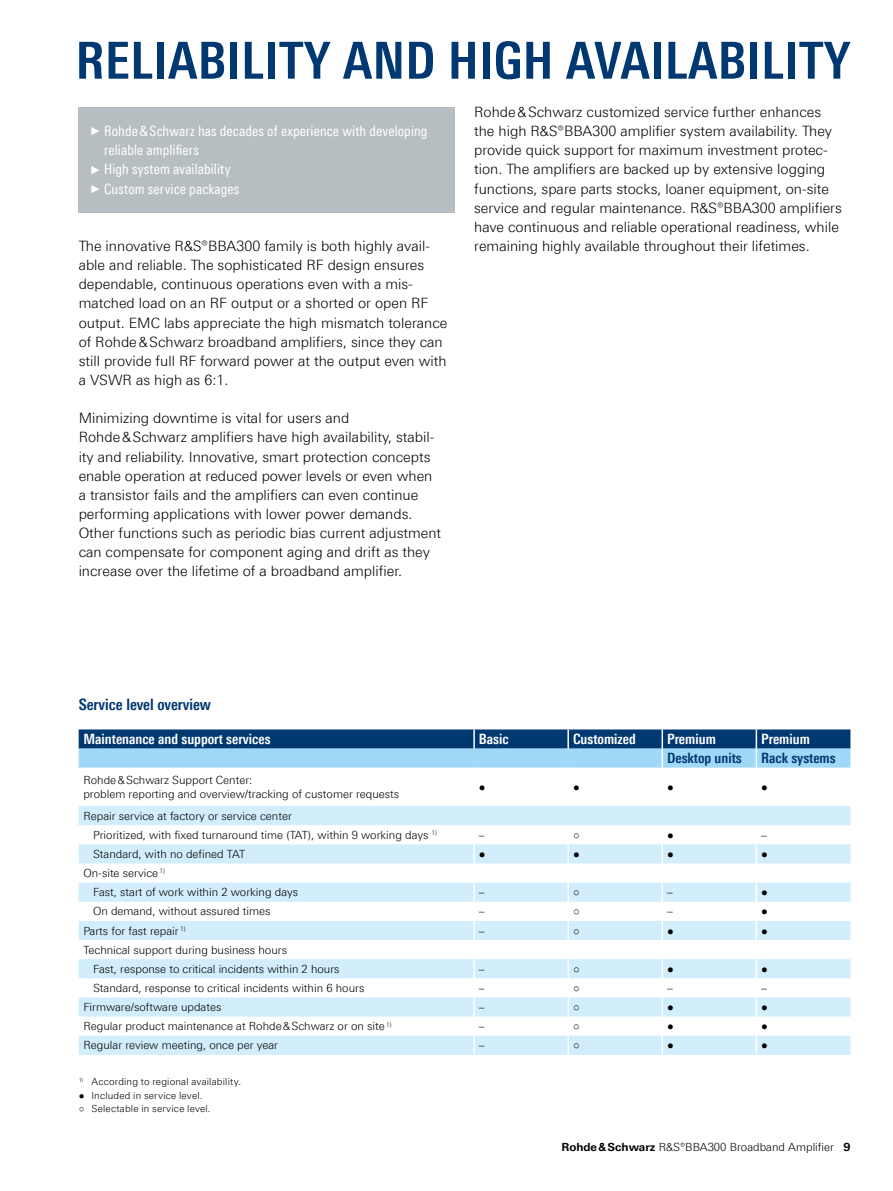
<style>
.page{position:relative;width:893px;height:1191px;background:#fff}
.page>*{position:absolute;margin:0;border:0;box-sizing:border-box;transform-origin:0 0}
.Seiten_Headline_34Pt_blau_IVZ{font:700 51px "Linotype Univers 620 Cn";letter-spacing:.01em;color:#003872}
.Grafik_Tabelle_Überschrift{font:700 15.75px "Linotype Univers 620 Cn";color:#003872}
.Haupttext{font:300 14.25px/19.2px "Linotype Univers 330";color:#000}
.t1{font:14.25px/19.2px "Linotype Univers 420 Cn";letter-spacing:.01em;color:#fff}
.Tabellenueberschrift{font:700 14.25px "Linotype Univers 620 Cn";color:#fff}
.Tabellenueberschrift_blau{font:700 14.25px "Linotype Univers 620 Cn";color:#003872}
.Tabelletext{font:300 11.25px/14.7px "Linotype Univers 330";color:#000}
.Tabelletext_2mm{font:300 11.25px "Linotype Univers 330";color:#000}
.Fussnote_BT_CDMA{font:300 9.75px "Linotype Univers 330";letter-spacing:.02em;color:#000}
.Fussnote{font:300 9.75px "Linotype Univers 330";letter-spacing:.02em;color:#000}
.s1{font-family:"Arial Narrow";font-size:11.4px}
.s2{font-family:"Linotype Univers 630";font-weight:700}
</style>
<div class="page">
<svg style="left:79px;top:806px;width:771px;height:248px;fill:#d2edfc"></svg>
<svg style="left:473px;top:825px;width:2px;height:38px"></svg>
<svg style="left:567px;top:825px;width:2px;height:38px"></svg>
<svg style="left:661px;top:825px;width:2px;height:38px"></svg>
<svg style="left:756px;top:825px;width:1px;height:38px"></svg>
<svg style="left:473px;top:882px;width:2px;height:19px"></svg>
<svg style="left:567px;top:882px;width:2px;height:19px"></svg>
<svg style="left:661px;top:882px;width:2px;height:19px"></svg>
<hr style="left:473px;top:901px;width:2px;height:20px;background:#fff">
<hr style="left:567px;top:901px;width:2px;height:20px;background:#fff">
<hr style="left:661px;top:901px;width:2px;height:20px;background:#fff">
<svg style="left:473px;top:921px;width:2px;height:19px"></svg>
<svg style="left:567px;top:921px;width:2px;height:19px"></svg>
<svg style="left:661px;top:921px;width:2px;height:19px"></svg>
<svg style="left:756px;top:882px;width:1px;height:58px"></svg>
<svg style="left:473px;top:959px;width:2px;height:95px"></svg>
<svg style="left:567px;top:959px;width:2px;height:95px"></svg>
<svg style="left:661px;top:959px;width:2px;height:95px"></svg>
<svg style="left:756px;top:959px;width:1px;height:95px"></svg>
<svg style="left:79px;top:729px;width:771px;height:38px;background:#538ab5"></svg>
<div style="left:79px;top:107px;width:376px;height:106px;background:#b7bec2"></div>
<p class="Seiten_Headline_34Pt_blau_IVZ" style="left:76px;top:30px;width:776px">RELIABILITY AND HIGH AVAILABILITY</p>
<p class="t1" style="left:104px;top:121px;width:325px;text-indent:-13px"><span class="s1">►</span>Rohde&amp;Schwarz has decades of experience with developing reliable amplifiers</p>
<p class="t1" style="left:91px;top:160px;width:141px"><span class="s1">►</span>High system availability</p>
<p class="t1" style="left:91px;top:179px;width:149px"><span class="s1">►</span>Custom service packages</p>
<p class="Haupttext" style="left:79px;top:236px;width:370px">The innovative R&amp;S®BBA300 family is both highly avail&shy;able and reliable. The sophisticated RF design ensures dependable, continuous operations even with a mis&shy;matched load on an RF output or a shorted or open RF output. EMC labs appreciate the high mismatch tolerance of Rohde&amp;Schwarz broadband amplifiers, since they can still provide full RF forward power at the output even with a VSWR as high as 6:1.</p>
<p class="Haupttext" style="left:79px;top:408px;width:364px">Minimizing downtime is vital for users and Rohde&amp;Schwarz amplifiers have high availability, stabil&shy;ity and reliability. Innovative, smart protection concepts enable operation at reduced power levels or even when a transistor fails and the amplifiers can even continue performing applications with lower power demands.<br>Other functions such as periodic bias current adjustment can compensate for component aging and drift as they increase over the lifetime of a broadband amplifier.</p>
<p class="Haupttext" style="left:474px;top:102px;width:369px">Rohde&amp;Schwarz customized service further enhances the high R&amp;S®BBA300 amplifier system availability. They provide quick support for maximum investment protec&shy;tion. The amplifiers are backed up by extensive logging functions, spare parts stocks, loaner equipment, on-site service and regular maintenance. R&amp;S®BBA300 amplifiers have continuous and reliable operational readiness, while remaining highly available throughout their lifetimes.</p>
<p class="Grafik_Tabelle_Überschrift" style="left:79px;top:695px;width:134px">Service level overview</p>
<p class="Tabellenueberschrift" style="left:83px;top:730px;width:189px">Maintenance and support services</p>
<p class="Tabellenueberschrift" style="left:479px;top:730px;width:31px">Basic</p>
<p class="Tabellenueberschrift" style="left:573px;top:730px;width:64px">Customized</p>
<p class="Tabellenueberschrift" style="left:667px;top:730px;width:50px">Premium</p>
<p class="Tabellenueberschrift" style="left:761px;top:730px;width:50px">Premium</p>
<p class="Tabellenueberschrift_blau" style="left:667px;top:750px;width:76px">Desktop units</p>
<p class="Tabellenueberschrift_blau" style="left:761px;top:750px;width:76px">Rack systems</p>
<p class="Tabelletext" style="left:83px;top:772px;width:317px">Rohde&amp;Schwarz Support Center:<br>problem reporting and overview/tracking of customer requests</p>
<p class="Tabelletext" style="left:479px;top:779px;width:8px">●</p>
<p class="Tabelletext" style="left:573px;top:779px;width:8px">●</p>
<p class="Tabelletext" style="left:667px;top:779px;width:8px">●</p>
<p class="Tabelletext" style="left:761px;top:779px;width:8px">●</p>
<p class="Tabelletext" style="left:83px;top:808px;width:210px">Repair service at factory or service center</p>
<p class="Tabelletext_2mm" style="left:93px;top:828px;width:346px">Prioritized, with fixed turnaround time (TAT), within 9 working days <sup>1)</sup></p>
<p class="Tabelletext" style="left:479px;top:827px;width:7px">–</p>
<p class="Tabelletext" style="left:573px;top:827px;width:8px">○</p>
<p class="Tabelletext" style="left:667px;top:827px;width:8px">●</p>
<p class="Tabelletext" style="left:761px;top:827px;width:7px">–</p>
<p class="Tabelletext_2mm" style="left:93px;top:847px;width:154px">Standard, with no defined TAT</p>
<p class="Tabelletext" style="left:479px;top:846px;width:8px">●</p>
<p class="Tabelletext" style="left:573px;top:846px;width:8px">●</p>
<p class="Tabelletext" style="left:667px;top:846px;width:8px">●</p>
<p class="Tabelletext" style="left:761px;top:846px;width:8px">●</p>
<p class="Tabelletext" style="left:83px;top:865px;width:83px">On-site service <sup>1)</sup></p>
<p class="Tabelletext_2mm" style="left:93px;top:885px;width:207px">Fast, start of work within 2 working days</p>
<p class="Tabelletext" style="left:479px;top:884px;width:7px">–</p>
<p class="Tabelletext" style="left:573px;top:884px;width:8px">○</p>
<p class="Tabelletext" style="left:667px;top:884px;width:7px">–</p>
<p class="Tabelletext" style="left:761px;top:884px;width:8px">●</p>
<p class="Tabelletext_2mm" style="left:93px;top:904px;width:179px">On demand, without assured times</p>
<p class="Tabelletext" style="left:479px;top:904px;width:7px">–</p>
<p class="Tabelletext" style="left:573px;top:904px;width:8px">○</p>
<p class="Tabelletext" style="left:667px;top:904px;width:7px">–</p>
<p class="Tabelletext" style="left:761px;top:904px;width:8px">●</p>
<p class="Tabelletext" style="left:83px;top:923px;width:104px">Parts for fast repair <sup>1)</sup></p>
<p class="Tabelletext" style="left:479px;top:923px;width:7px">–</p>
<p class="Tabelletext" style="left:573px;top:923px;width:8px">○</p>
<p class="Tabelletext" style="left:667px;top:923px;width:8px">●</p>
<p class="Tabelletext" style="left:761px;top:923px;width:8px">●</p>
<p class="Tabelletext" style="left:83px;top:942px;width:205px">Technical support during business hours</p>
<p class="Tabelletext_2mm" style="left:93px;top:962px;width:248px">Fast, response to critical incidents within 2 hours</p>
<p class="Tabelletext" style="left:479px;top:961px;width:7px">–</p>
<p class="Tabelletext" style="left:573px;top:961px;width:8px">○</p>
<p class="Tabelletext" style="left:667px;top:961px;width:8px">●</p>
<p class="Tabelletext" style="left:761px;top:961px;width:8px">●</p>
<p class="Tabelletext_2mm" style="left:93px;top:981px;width:273px">Standard, response to critical incidents within 6 hours</p>
<p class="Tabelletext" style="left:479px;top:980px;width:7px">–</p>
<p class="Tabelletext" style="left:573px;top:980px;width:8px">○</p>
<p class="Tabelletext" style="left:667px;top:980px;width:7px">–</p>
<p class="Tabelletext" style="left:761px;top:980px;width:7px">–</p>
<p class="Tabelletext" style="left:83px;top:999px;width:139px">Firmware/software updates</p>
<p class="Tabelletext" style="left:479px;top:999px;width:7px">–</p>
<p class="Tabelletext" style="left:573px;top:999px;width:8px">○</p>
<p class="Tabelletext" style="left:667px;top:999px;width:8px">●</p>
<p class="Tabelletext" style="left:761px;top:999px;width:8px">●</p>
<p class="Tabelletext" style="left:83px;top:1018px;width:310px">Regular product maintenance at Rohde&amp;Schwarz or on site <sup>1)</sup></p>
<p class="Tabelletext" style="left:479px;top:1018px;width:7px">–</p>
<p class="Tabelletext" style="left:573px;top:1018px;width:8px">○</p>
<p class="Tabelletext" style="left:667px;top:1018px;width:8px">●</p>
<p class="Tabelletext" style="left:761px;top:1018px;width:8px">●</p>
<p class="Tabelletext" style="left:83px;top:1038px;width:196px">Regular review meeting, once per year</p>
<p class="Tabelletext" style="left:479px;top:1038px;width:7px">–</p>
<p class="Tabelletext" style="left:573px;top:1038px;width:8px">○</p>
<p class="Tabelletext" style="left:667px;top:1038px;width:8px">●</p>
<p class="Tabelletext" style="left:761px;top:1038px;width:8px">●</p>
<p class="Fussnote" style="left:79px;top:1076px;width:164px"><sup>1)</sup> According to regional availability.</p>
<p class="Fussnote_BT_CDMA" style="left:79px;top:1089px;width:125px">● Included in service level.</p>
<p class="Fussnote_BT_CDMA" style="left:79px;top:1103px;width:133px">○ Selectable in service level.</p>
<p class="Tabelletext" style="left:561px;top:1139px;width:291px"><span class="s2">Rohde&amp;Schwarz</span> R&amp;S®BBA300 Broadband Amplifier <span class="s2">9</span></p>
</div>
